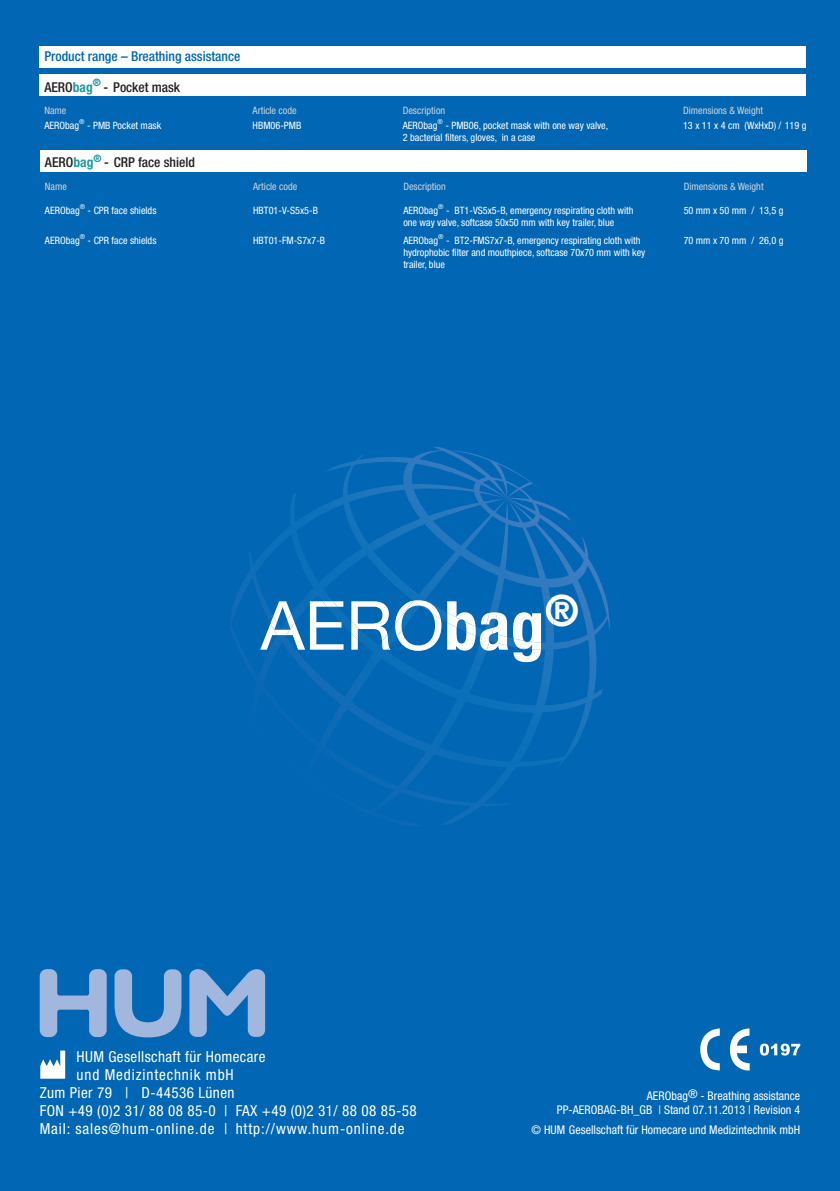
<style>
.page{position:relative;width:840px;height:1191px;background:#fff}
.page>*{position:absolute;margin:0;border:0;box-sizing:border-box;transform-origin:0 0}
.t1{font:67.8px "Helvetica Neue";color:#fff}
.t2{font:condensed 15.2px "Helvetica Neue";letter-spacing:.025em;color:#fff}
.t3{font:condensed 15.2px "Helvetica Neue";letter-spacing:.06em;color:#fff}
.t4{font:condensed 15.2px "Helvetica Neue";letter-spacing:.055em;color:#fff}
.t5{font:500 condensed 13.6px "Helvetica Neue";color:#231f20}
.t6{font:500 condensed 13.6px "Helvetica Neue";color:#0166b3}
.t7{font:condensed 12px/14.4px "Helvetica Neue";color:#fff;text-align:right}
.t8{font:condensed 10.2px/12.2px "Helvetica Neue";color:#fff}
.t9{font:condensed 10.2px "Helvetica Neue";color:#d1d2d4}
.t10{font:condensed 6.8px "Helvetica Neue";color:#fff}
.s1{font-weight:700;color:#1f9b9e}
.s2{font-weight:700;font-stretch:condensed}
</style>
<div class="page">
<div style="left:0;top:0;width:839px;height:1191px;background:#0166b3"></div>
<svg style="left:700px;top:1028px;width:19px;height:42px"></svg>
<svg style="left:729px;top:1028px;width:20px;height:42px"></svg>
<svg style="left:759px;top:1043px;width:40px;height:12px"></svg>
<div style="left:39px;top:46px;width:766px;height:21px;background:#fff"></div>
<svg style="left:40px;top:969px;width:67px;height:68px"></svg>
<svg style="left:114px;top:969px;width:67px;height:68px"></svg>
<svg style="left:189px;top:969px;width:76px;height:67px"></svg>
<svg style="left:40px;top:1050px;width:25px;height:28px"></svg>
<svg style="left:230px;top:446px;width:380px;height:380px"></svg>
<svg style="left:260px;top:600px;width:181px;height:51px"></svg>
<svg style="left:447px;top:594px;width:130px;height:68px"></svg>
<div style="left:39px;top:74px;width:766px;height:22px;background:#fff"></div>
<div style="left:40px;top:151px;width:766px;height:21px;background:#fff"></div>
<h3 class="t6" style="left:44px;top:48px;width:197px">Product range – Breathing assistance</h3>
<h3 class="t5" style="left:44px;top:79px;width:137px">AERO<span class="s1">bag</span><sup>®</sup> - Pocket mask</h3>
<p class="t9" style="left:44px;top:104px;width:24px">Name</p>
<p class="t9" style="left:252px;top:104px;width:46px">Article code</p>
<p class="t9" style="left:402px;top:104px;width:44px">Description</p>
<p class="t9" style="left:682px;top:104px;width:81px">Dimensions &amp; Weight</p>
<p class="t8" style="left:44px;top:119px;width:36px">AERObag</p>
<p class="t10" style="left:79px;top:117px;width:7px">®</p>
<p class="t10" style="left:437px;top:117px;width:7px">®</p>
<p class="t8" style="left:87px;top:119px;width:76px">- PMB Pocket mask</p>
<p class="t8" style="left:252px;top:119px;width:50px">HBM06-PMB</p>
<p class="t8" style="left:402px;top:119px;width:36px">AERObag</p>
<p class="t8" style="left:445px;top:119px;width:164px">- PMB06, pocket mask with one way valve,</p>
<p class="t8" style="left:682px;top:119px;width:125px">13 x 11 x 4 cm (WxHxD) / 119 g</p>
<p class="t8" style="left:402px;top:131px;width:134px">2 bacterial filters, gloves, in a case</p>
<h3 class="t5" style="left:45px;top:154px;width:151px">AERO<span class="s1">bag</span><sup>®</sup> - CRP face shield</h3>
<p class="t9" style="left:45px;top:181px;width:24px">Name</p>
<p class="t9" style="left:253px;top:181px;width:46px">Article code</p>
<p class="t9" style="left:403px;top:181px;width:44px">Description</p>
<p class="t9" style="left:683px;top:181px;width:81px">Dimensions &amp; Weight</p>
<p class="t8" style="left:45px;top:204px;width:36px">AERObag</p>
<p class="t10" style="left:80px;top:202px;width:7px">®</p>
<p class="t10" style="left:438px;top:202px;width:7px">®</p>
<p class="t8" style="left:88px;top:204px;width:70px">- CPR face shields</p>
<p class="t8" style="left:253px;top:204px;width:66px">HBT01-V-S5x5-B</p>
<p class="t8" style="left:403px;top:204px;width:36px">AERObag</p>
<p class="t8" style="left:446px;top:204px;width:189px">- BT1-VS5x5-B, emergency respirating cloth with</p>
<p class="t8" style="left:683px;top:204px;width:101px">50 mm x 50 mm / 13,5 g</p>
<p class="t8" style="left:403px;top:216px;width:212px">one way valve, softcase 50x50 mm with key trailer, blue</p>
<p class="t10" style="left:80px;top:232px;width:7px">®</p>
<p class="t10" style="left:438px;top:232px;width:7px">®</p>
<p class="t8" style="left:88px;top:234px;width:70px">- CPR face shields</p>
<p class="t8" style="left:253px;top:234px;width:73px">HBT01-FM-S7x7-B</p>
<p class="t8" style="left:403px;top:234px;width:36px">AERObag</p>
<p class="t8" style="left:446px;top:234px;width:196px">- BT2-FMS7x7-B, emergency respirating cloth with</p>
<p class="t8" style="left:683px;top:234px;width:101px">70 mm x 70 mm / 26,0 g</p>
<p class="t8" style="left:403px;top:246px;width:243px">hydrophobic filter and mouthpiece, softcase 70x70 mm with key trailer, blue</p>
<p class="t8" style="left:45px;top:234px;width:36px">AERObag</p>
<h1 class="t1" style="left:260px;top:585px;width:320px">AERO<span class="s2">bag</span><sup>®</sup></h1>
<h2 class="t2" style="left:76px;top:1047px;width:190px">HUM Gesellschaft für Homecare</h2>
<h2 class="t4" style="left:76px;top:1065px;width:159px">und Medizintechnik mbH</h2>
<h2 class="t2" style="left:40px;top:1083px;width:196px">Zum Pier 79 | D-44536 Lünen</h2>
<h2 class="t2" style="left:40px;top:1102px;width:378px">FON +49 (0)2 31/ 88 08 85-0 | FAX +49 (0)2 31/ 88 08 85-58</h2>
<h2 class="t3" style="left:40px;top:1120px;width:366px">Mail: sales@hum-online.de | http://www.hum-online.de</h2>
<p class="t7" style="left:556px;top:1088px;width:245px">AERObag® - Breathing assistance<br>PP-AEROBAG-BH_GB | Stand 07.11.2013 | Revision 4</p>
<p class="t7" style="left:531px;top:1122px;width:270px">© HUM Gesellschaft für Homecare und Medizintechnik mbH</p>
</div>
